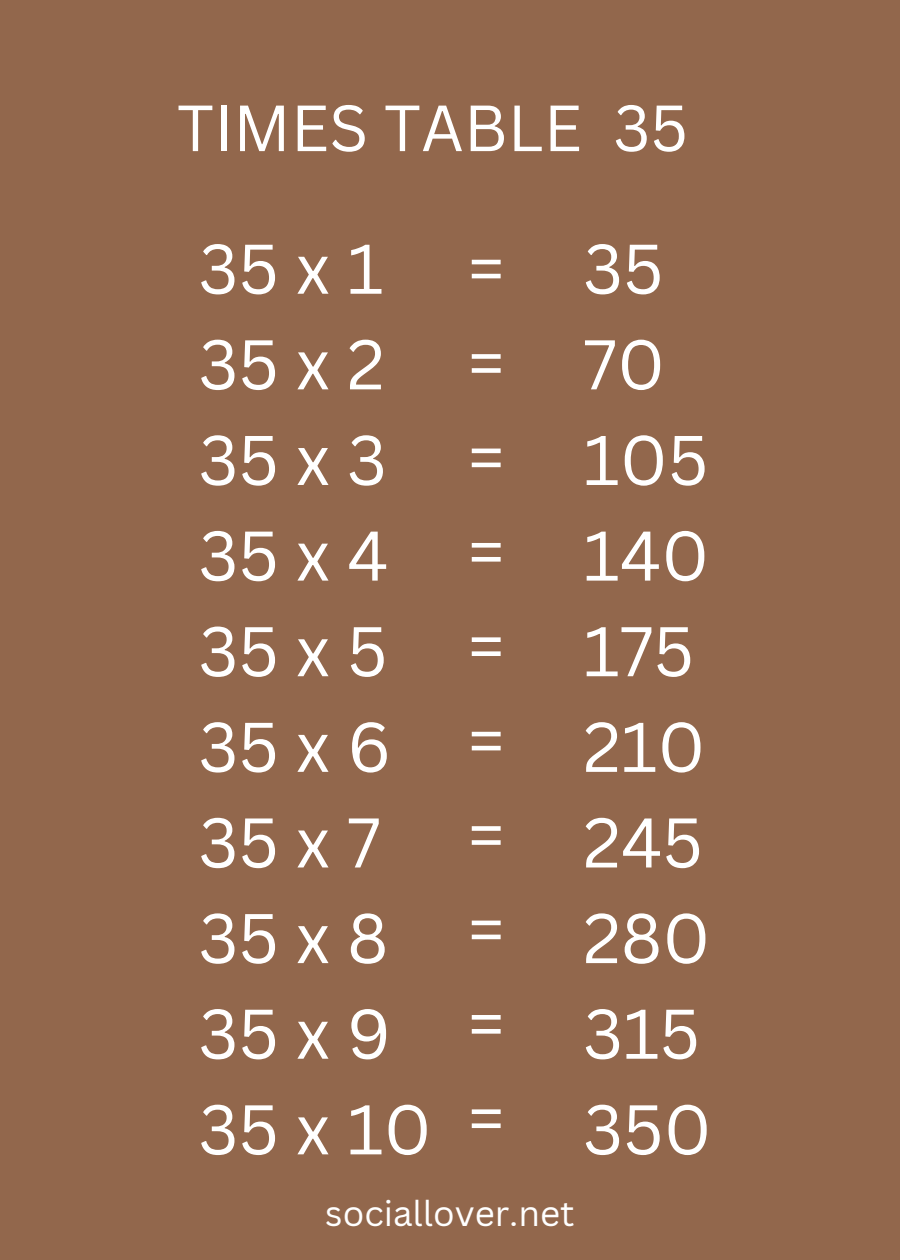
<style>
.page{position:relative;width:900px;height:1260px;background:#92674c}
.page>*{position:absolute;margin:0;border:0;box-sizing:border-box;transform-origin:0 0}
.t1{font:68.75px/95.5px "Canva Sans";letter-spacing:.245em;color:#fff}
.t2{font:68.75px/95.5px "Canva Sans";color:#fff}
.t3{font:63.75px "Canva Sans";color:#fff}
.t4{font:35px "Canva Sans";color:#fff}
</style>
<div class="page">
<p class="t3" style="left:177px;top:83px;width:513px">TIMES TABLE 35</p>
<h1 class="t1" style="left:199px;top:219px;width:235px">35x1<br>35x2<br>35x3<br>35x4<br>35x5<br>35x6<br>35x7<br>35x8<br>35x9<br>35 x 10</h1>
<h2 class="t2" style="left:467px;top:219px;width:39px">=</h2>
<p class="t2" style="left:467px;top:314px;width:39px">=</p>
<p class="t2" style="left:467px;top:408px;width:39px">=</p>
<p class="t2" style="left:467px;top:502px;width:39px">=</p>
<p class="t2" style="left:467px;top:597px;width:39px">=</p>
<p class="t2" style="left:467px;top:691px;width:39px">=</p>
<p class="t2" style="left:467px;top:786px;width:39px">=</p>
<p class="t2" style="left:467px;top:880px;width:39px">=</p>
<p class="t2" style="left:467px;top:974px;width:39px">=</p>
<p class="t2" style="left:467px;top:1069px;width:39px">=</p>
<p class="t2" style="left:583px;top:219px;width:130px">35<br>70<br>105<br>140<br>175<br>210<br>245<br>280<br>315<br>350</p>
<h2 class="t4" style="left:325px;top:1188px;width:251px">sociallover.net</h2>
</div>
